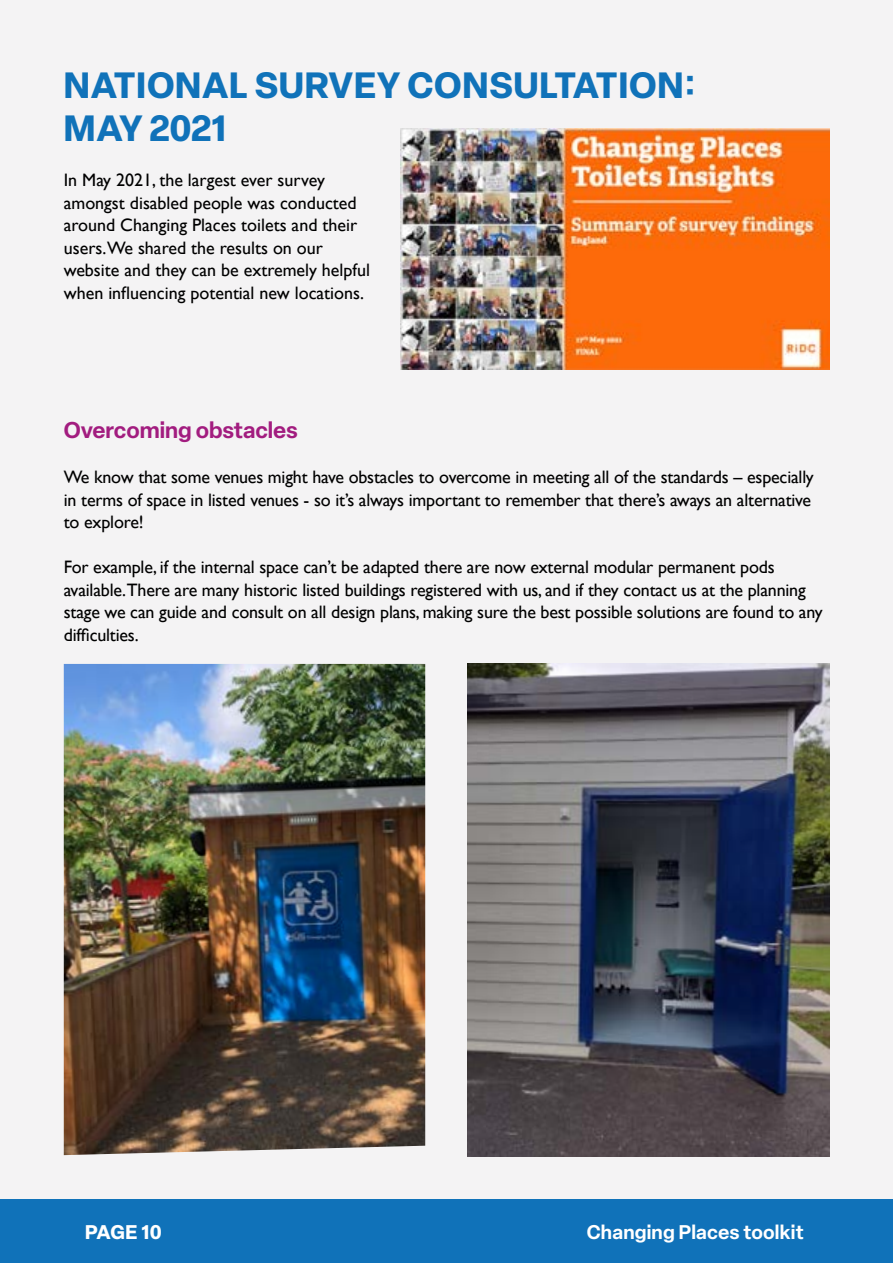
<style>
.page{position:relative;width:893px;height:1263px;background:#f4f3f4}
.page>*{position:absolute;margin:0;border:0;box-sizing:border-box;transform-origin:0 0}
.t1{font:700 36px/43.2px "Elza";letter-spacing:.02em;color:#1072b9}
.t2{font:600 22.5px "Elza";color:#a21c7f}
.t3{font:600 19.5px "Elza";letter-spacing:.01em;color:#fff}
.t4{font:700 19.5px "Elza";color:#fff}
.t5{font:18px/22.5px "Gill Sans";letter-spacing:-.01em;color:#000}
</style>
<div class="page">
<div style="left:0;top:1199px;width:893px;height:64px;background:#1072b9"></div>
<img style="left:401px;top:129px;width:428px;height:240px">
<img style="left:64px;top:664px;width:361px;height:491px">
<img style="left:468px;top:664px;width:361px;height:493px">
<h1 class="t1" style="left:64px;top:63px;width:633px">NATIONAL SURVEY CONSULTATION:<br>MAY 2021</h1>
<p class="t5" style="left:64px;top:169px;width:308px">In May 2021, the largest ever survey amongst disabled people was conducted around Changing Places toilets and their users.We shared the results on our website and they can be extremely helpful when influencing potential new locations.</p>
<p class="t2" style="left:64px;top:414px;width:236px">Overcoming obstacles</p>
<p class="t5" style="left:64px;top:466px;width:752px">We know that some venues might have obstacles to overcome in meeting all of the standards – especially in terms of space in listed venues - so it’s always important to remember that there’s aways an alternative to explore!</p>
<p class="t5" style="left:64px;top:556px;width:760px">For example, if the internal space can’t be adapted there are now external modular permanent pods available.There are many historic listed buildings registered with us, and if they contact us at the planning stage we can guide and consult on all design plans, making sure the best possible solutions are found to any difficulties.</p>
<p class="t4" style="left:85px;top:1218px;width:78px">PAGE 10</p>
<p class="t3" style="left:587px;top:1218px;width:218px">Changing Places toolkit</p>
</div>
